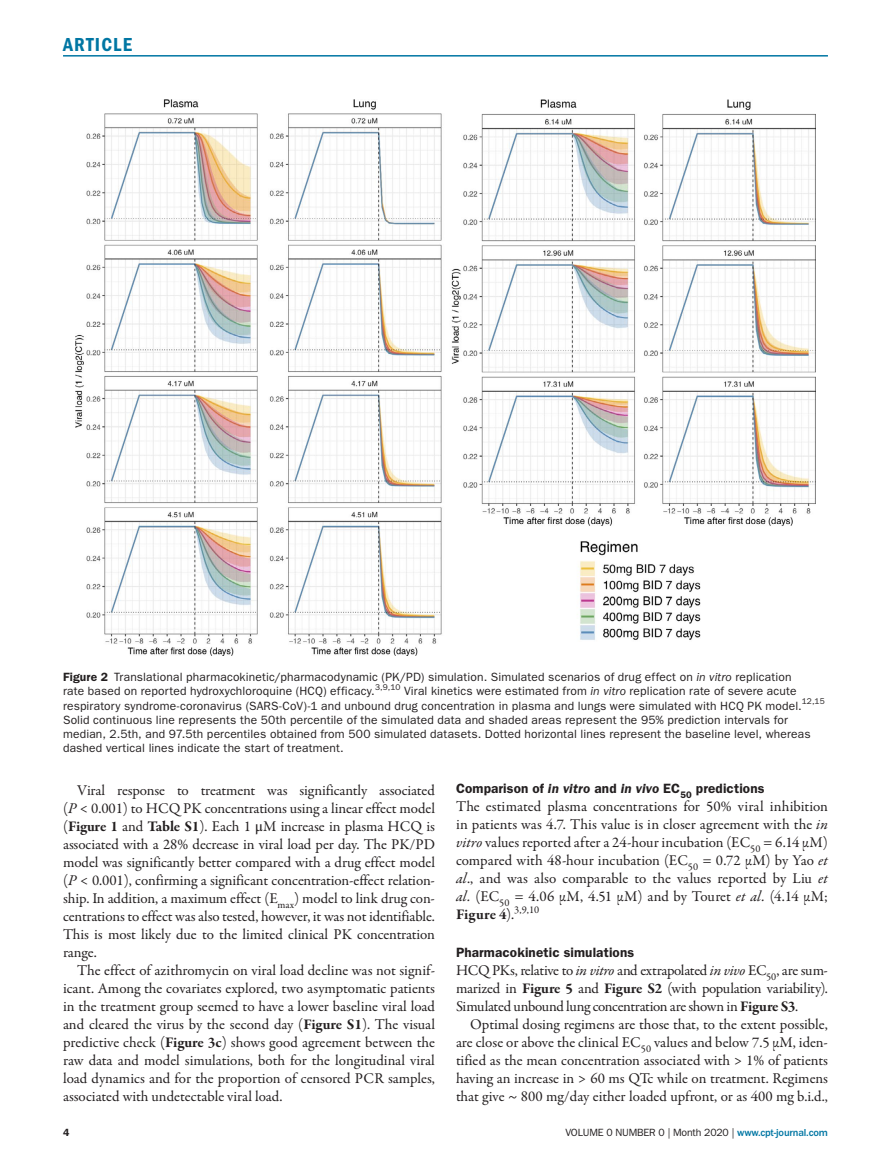
<style>
.page{position:relative;width:891px;height:1175px;background:#fff}
.page>*{position:absolute;margin:0;border:0;box-sizing:border-box;transform-origin:0 0}
.t1{font:19.5px "ITC Franklin Gothic Std Dm Cd";letter-spacing:.06em;color:#0076a3}
.t2{font:15px/18px "Garamond Premr Pro";letter-spacing:-.005em;color:#231f20;text-align:justify}
.t3{font:600 13.5px "ITC Franklin Gothic Std";letter-spacing:.01em;color:#231f20}
.t4{font:12px/14.2px "ITC Franklin Gothic Std";letter-spacing:.015em;color:#231f20}
.t5{font:10.5px "ITC Franklin Gothic Std";letter-spacing:-.015em;color:#231f20}
.t6{font:10.5px "Garamond Premr Pro";color:#231f20}
.t7{font:600 10.5px "ITC Franklin Gothic Std";color:#231f20}
.s1{font-weight:600}
.s2{font-style:italic}
.s3{font-weight:700}
.s4{font-family:"STIX"}
.s5{font-weight:500;color:#0076a3}
</style>
<div class="page">
<hr style="left:63px;top:55px;width:765px;height:2px;background:#0076a3">
<img style="left:75px;top:100px;width:741px;height:555px">
<h1 class="t1" style="left:63px;top:33px;width:71px">ARTICLE</h1>
<p class="t4" style="left:63px;top:670px;width:763px"><span class="s1">Figure 2</span> Translational pharmacokinetic/pharmacodynamic (PK/PD) simulation. Simulated scenarios of drug effect on <span class="s2">in vitro</span> replication<br>rate based on reported hydroxychloroquine (HCQ) efficacy.<sup>3,9,10</sup> Viral kinetics were estimated from <span class="s2">in vitro</span> replication rate of severe acute respiratory syndrome-coronavirus (SARS-CoV)-1 and unbound drug concentration in plasma and lungs were simulated with HCQ PK model.<sup>12,15<br></sup>Solid continuous line represents the 50th percentile of the simulated data and shaded areas represent the 95% prediction intervals for median, 2.5th, and 97.5th percentiles obtained from 500 simulated datasets. Dotted horizontal lines represent the baseline level, whereas dashed vertical lines indicate the start of treatment.</p>
<p class="t2" style="left:63px;top:781px;width:374px;text-indent:14px">Viral response to treatment was significantly associated (<span class="s2">P</span> &lt; 0.001) to HCQ PK concentrations using a linear effect model (<span class="s3">Figure 1</span> and <span class="s3">Table S1</span>). Each 1 <span class="s4">μ</span>M increase in plasma HCQ is associated with a 28% decrease in viral load per day. The PK/PD model was significantly better compared with a drug effect model (<span class="s2">P</span> &lt; 0.001), confirming a significant concentration-effect relation&shy;ship. In addition, a maximum effect (E<sub>max</sub>) model to link drug con&shy;centrations to effect was also tested, however, it was not identifiable.<br>This is most likely due to the limited clinical PK concentration range.</p>
<p class="t2" style="left:63px;top:961px;width:374px;text-indent:14px">The effect of azithromycin on viral load decline was not signif&shy;icant. Among the covariates explored, two asymptomatic patients in the treatment group seemed to have a lower baseline viral load and cleared the virus by the second day (<span class="s3">Figure S1</span>). The visual predictive check (<span class="s3">Figure 3c</span>) shows good agreement between the raw data and model simulations, both for the longitudinal viral load dynamics and for the proportion of censored PCR samples, associated with undetectable viral load.</p>
<p class="t3" style="left:456px;top:780px;width:310px">Comparison of <span class="s2">in vitro</span> and <span class="s2">in vivo</span> EC<sub>50</sub> predictions</p>
<p class="t2" style="left:456px;top:798px;width:374px">The estimated plasma concentrations for 50% viral inhibition in patients was 4.7. This value is in closer agreement with the <span class="s2">in vitro</span> values reported after a 24-hour incubation (EC<sub>50</sub> = 6.14 µM) compared with 48-hour incubation (EC<sub>50</sub> = 0.72 µM) by Yao <span class="s2">et al</span>., and was also comparable to the values reported by Liu <span class="s2">et al.</span> (EC<sub>50</sub> = 4.06 µM, 4.51 µM) and by Touret <span class="s2">et al.</span> (4.14 µM; <span class="s3">Figure 4</span>).</p>
<p class="t6" style="left:514px;top:903px;width:26px">3,9,10</p>
<p class="t3" style="left:456px;top:944px;width:180px">Pharmacokinetic simulations</p>
<p class="t2" style="left:456px;top:961px;width:373px">HCQ PKs, relative to <span class="s2">in vitro</span> and extrapolated <span class="s2">in vivo</span> EC<sub>50</sub>, are sum&shy;marized in <span class="s3">Figure 5</span> and <span class="s3">Figure S2</span> (with population variability).<br>Simulated unbound lung concentration are shown in <span class="s3">Figure S3</span>.</p>
<p class="t2" style="left:456px;top:1015px;width:373px;text-indent:14px">Optimal dosing regimens are those that, to the extent possible, are close or above the clinical EC<sub>50</sub> values and below 7.5 µM, iden&shy;tified as the mean concentration associated with &gt; 1% of patients having an increase in &gt; 60 ms QTc while on treatment. Regimens that give ~ 800 mg/day either loaded upfront, or as 400 mg b.i.d.,</p>
<p class="t7" style="left:63px;top:1125px;width:8px">4</p>
<p class="t5" style="left:565px;top:1126px;width:264px">VOLUME 0 NUMBER 0 | Month 2020 | <span class="s5">www.cpt-journal.com</span></p>
</div>
